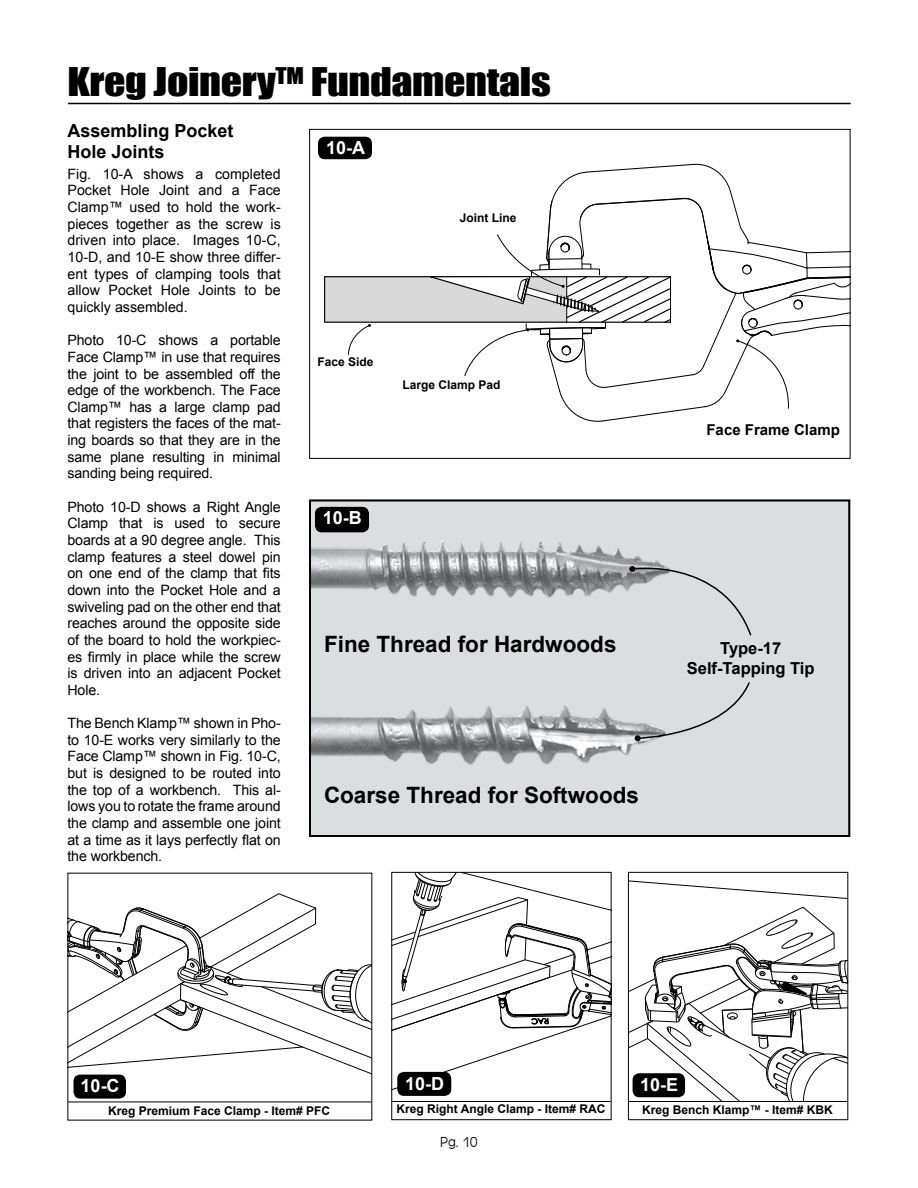
<style>
.page{position:relative;width:918px;height:1188px;background:#fff}
.page>*{position:absolute;margin:0;border:0;box-sizing:border-box;transform-origin:0 0}
.t1{font:36.3px "Impact";letter-spacing:-.01em;color:#000;scale:1.16 1}
.t2{font:700 22.5px "Arial";color:#000}
.t3{font:700 18px/21.6px "Arial";color:#000}
.t4{font:700 18px "Arial";color:#fff}
.t5{font:700 16.5px/19.8px "Arial";color:#000;text-align:center}
.t6{font:700 15px "Arial";color:#000}
.t7{font:15px "Antique Oli T Ligh";color:#000}
.t8{font:14.25px/16.6px "Arial";letter-spacing:-.01em;color:#000;text-align:justify}
.t9{font:700 12px "Arial";color:#000}
</style>
<div class="page">
<hr style="left:68px;top:103px;width:783px;height:1px;background:#000">
<svg style="left:70px;top:893px;width:300px;height:209px"></svg>
<svg style="left:393px;top:874px;width:217px;height:222px"></svg>
<div style="left:391px;top:872px;width:221px;height:248px;border:1px solid #000"></div>
<hr style="left:68px;top:1102px;width:303px;height:1px;background:#000">
<hr style="left:392px;top:1101px;width:219px;height:1px;background:#000">
<hr style="left:324px;top:277px;width:1px;height:45px;background:#000">
<hr style="left:325px;top:276px;width:345px;height:1px;background:#000">
<hr style="left:325px;top:322px;width:345px;height:1px;background:#000">
<div style="left:325px;top:277px;width:242px;height:45px;background:#d9d9d9"></div>
<svg style="left:348px;top:324px;width:23px;height:31px"></svg>
<svg style="left:429px;top:164px;width:421px;height:258px"></svg>
<div style="left:318px;top:137px;width:54px;height:22px;background:#000;border-radius:7px"></div>
<div style="left:397px;top:1072px;width:54px;height:24px;background:#000;border-radius:7px"></div>
<div style="left:309px;top:500px;width:541px;height:337px;background:#dcddde"></div>
<div style="left:309px;top:500px;width:541px;height:337px;border:2px solid #000"></div>
<img style="left:311px;top:535px;width:329px;height:73px">
<svg style="left:629px;top:557px;width:123px;height:79px"></svg>
<div style="left:74px;top:1075px;width:52px;height:24px;background:#000;border-radius:7px"></div>
<div style="left:315px;top:507px;width:54px;height:25px;background:#000;border-radius:7px"></div>
<img style="left:311px;top:693px;width:341px;height:72px">
<svg style="left:635px;top:682px;width:115px;height:59px"></svg>
<svg style="left:628px;top:878px;width:220px;height:224px"></svg>
<h1 class="t1" style="left:68px;top:54px;width:418px">Kreg Joinery<sup>TM</sup> Fundamentals</h1>
<p class="t3" style="left:68px;top:120px;width:168px">Assembling Pocket<br>Hole Joints</p>
<p class="t8" style="left:68px;top:166px;width:215px">Fig. 10-A shows a completed Pocket Hole Joint and a Face Clamp™ used to hold the work&shy;pieces together as the screw is driven into place. Images 10-C, 10-D, and 10-E show three differ&shy;ent types of clamping tools that allow Pocket Hole Joints to be quickly assembled.</p>
<p class="t8" style="left:68px;top:332px;width:215px">Photo 10-C shows a portable Face Clamp™ in use that requires the joint to be assembled off the edge of the workbench. The Face Clamp™ has a large clamp pad that registers the faces of the mat&shy;ing boards so that they are in the same plane resulting in minimal sanding being required.</p>
<p class="t8" style="left:68px;top:499px;width:215px">Photo 10-D shows a Right Angle Clamp that is used to secure boards at a 90 degree angle. This clamp features a steel dowel pin on one end of the clamp that fits down into the Pocket Hole and a swiveling pad on the other end that reaches around the opposite side of the board to hold the workpiec&shy;es firmly in place while the screw is driven into an adjacent Pocket Hole.</p>
<p class="t8" style="left:68px;top:715px;width:215px">The Bench Klamp™ shown in Pho&shy;to 10-E works very similarly to the Face Clamp™ shown in Fig. 10-C, but is designed to be routed into the top of a workbench. This al&shy;lows you to rotate the frame around the clamp and assemble one joint at a time as it lays perfectly flat on the workbench.</p>
<p class="t4" style="left:326px;top:136px;width:41px">10-A</p>
<p class="t9" style="left:460px;top:210px;width:58px">Joint Line</p>
<p class="t9" style="left:317px;top:354px;width:58px">Face Side</p>
<p class="t9" style="left:403px;top:376px;width:100px">Large Clamp Pad</p>
<p class="t4" style="left:323px;top:506px;width:41px">10-B</p>
<h2 class="t2" style="left:324px;top:629px;width:294px">Fine Thread for Hardwoods</h2>
<h2 class="t2" style="left:324px;top:781px;width:317px">Coarse Thread for Softwoods</h2>
<p class="t6" style="left:706px;top:420px;width:135px">Face Frame Clamp</p>
<p class="t5" style="left:687px;top:639px;width:129px">Type-17<br>Self-Tapping Tip</p>
<p class="t4" style="left:81px;top:1074px;width:41px">10-C</p>
<p class="t4" style="left:405px;top:1071px;width:41px">10-D</p>
<p class="t4" style="left:640px;top:1073px;width:40px">10-E</p>
<p class="t9" style="left:108px;top:1102px;width:224px">Kreg Premium Face Clamp - Item# PFC</p>
<p class="t9" style="left:397px;top:1101px;width:210px">Kreg Right Angle Clamp - Item# RAC</p>
<p class="t9" style="left:642px;top:1102px;width:192px">Kreg Bench Klamp™ - Item# KBK</p>
<p class="t7" style="left:440px;top:1134px;width:39px">Pg. 10</p>
</div>
